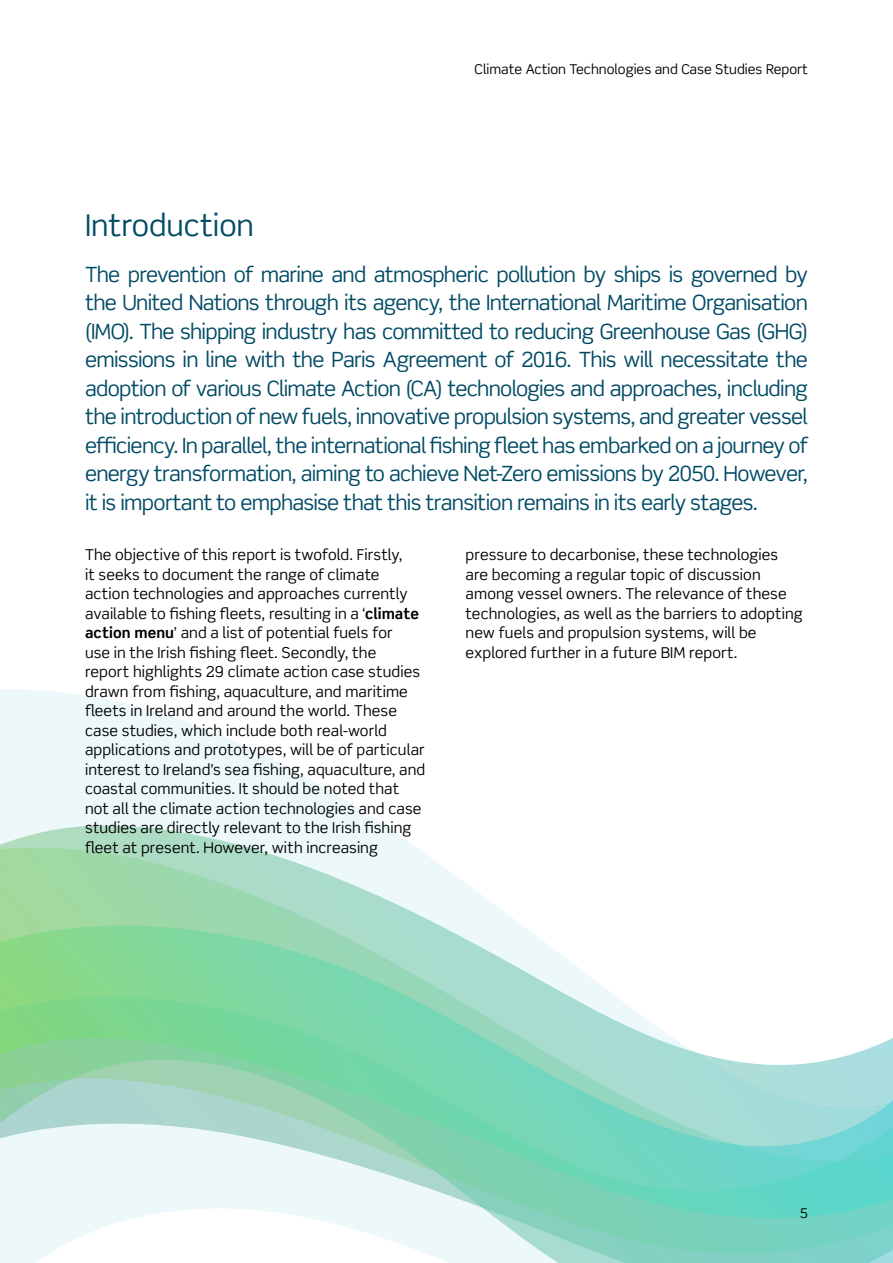
<style>
.page{position:relative;width:893px;height:1263px;background:#fff}
.page>*{position:absolute;margin:0;border:0;box-sizing:border-box;transform-origin:0 0}
.t1{font:30px "Scene Pro";color:#004a64}
.Highlight_Para{font:21px/28.5px "Scene Pro";letter-spacing:-.035em;color:#004a64;text-align:justify}
.Body{font:15px/19.5px "Scene Pro";letter-spacing:.005em;color:#000}
.t2{font:13.5px "Scene Pro";color:#000}
.s1{font-weight:700}
</style>
<div class="page">
<svg style="left:0;top:694px;width:893px;height:569px"></svg>
<p class="t2" style="left:475px;top:61px;width:335px">Climate Action Technologies and Case Studies Report</p>
<h1 class="t1" style="left:85px;top:206px;width:170px">Introduction</h1>
<p class="Highlight_Para" style="left:85px;top:259px;width:724px">The prevention of marine and atmospheric pollution by ships is governed by the United Nations through its agency, the International Maritime Organisation (IMO). The shipping industry has committed to reducing Greenhouse Gas (GHG) emissions in line with the Paris Agreement of 2016. This will necessitate the adoption of various Climate Action (CA) technologies and approaches, including the introduction of new fuels, innovative propulsion systems, and greater vessel efficiency. In parallel, the international fishing fleet has embarked on a journey of energy transformation, aiming to achieve Net-Zero emissions by 2050. However, it is important to emphasise that this transition remains in its early stages.</p>
<p class="Body" style="left:85px;top:545px;width:342px">The objective of this report is twofold. Firstly,<br>it seeks to document the range of climate action technologies and approaches currently available to fishing fleets, resulting in a ‘<span class="s1">climate action menu</span>’ and a list of potential fuels for<br>use in the Irish fishing fleet. Secondly, the<br>report highlights 29 climate action case studies drawn from fishing, aquaculture, and maritime fleets in Ireland and around the world. These case studies, which include both real-world applications and prototypes, will be of particular interest to Ireland’s sea fishing, aquaculture, and coastal communities. It should be noted that not all the climate action technologies and case studies are directly relevant to the Irish fishing fleet at present. However, with increasing</p>
<p class="Body" style="left:466px;top:545px;width:339px">pressure to decarbonise, these technologies are becoming a regular topic of discussion among vessel owners. The relevance of these technologies, as well as the barriers to adopting new fuels and propulsion systems, will be explored further in a future BIM report.</p>
<p class="t2" style="left:800px;top:1205px;width:10px">5</p>
</div>
